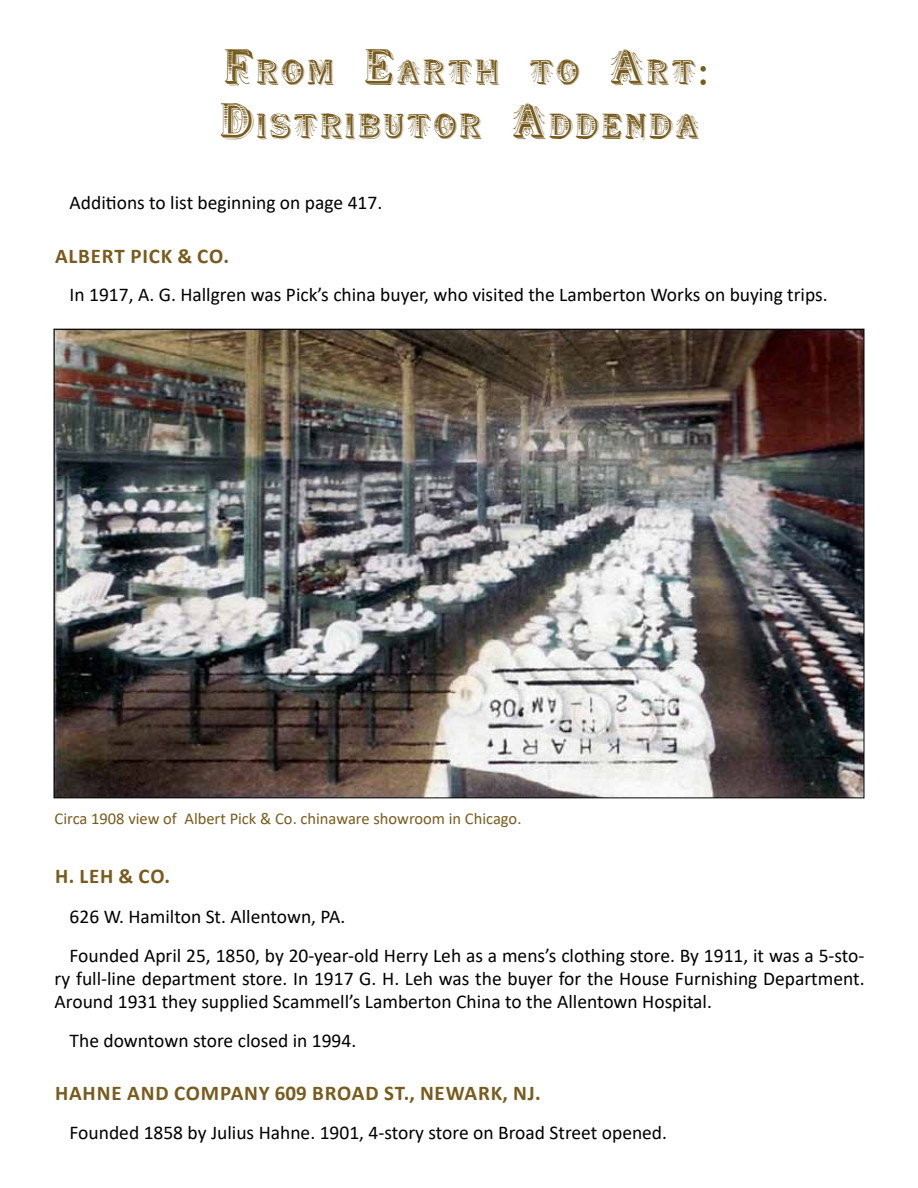
<style>
.page{position:relative;width:918px;height:1188px;background:#fff}
.page>*{position:absolute;margin:0;border:0;box-sizing:border-box;transform-origin:0 0}
.t1{font:45px/54px "Show Boat";letter-spacing:.025em;color:#775c1e}
.t2{font:700 21px "Calibri";letter-spacing:.04em;color:#775c1e}
.t3{font:19.5px/38.4px "Calibri";color:#000}
.t4{font:16.5px "Calibri";color:#775c1e}
.s1{font-family:"Bask Old Face"}
</style>
<div class="page">
<img style="left:56px;top:331px;width:806px;height:465px">
<h1 class="t1" style="left:219px;top:42px;width:491px">From Earth to Art<span class="s1">:<br></span>Distributor Addenda</h1>
<p class="t3" style="left:70px;top:183px;width:314px">Additions to list beginning on page 417.</p>
<p class="t2" style="left:55px;top:241px;width:175px">ALBERT PICK &amp; CO.</p>
<p class="t3" style="left:70px;top:275px;width:760px">In 1917, A. G. Hallgren was Pick’s china buyer, who visited the Lamberton Works on buying trips.</p>
<p class="t4" style="left:55px;top:807px;width:468px">Circa 1908 view of Albert Pick &amp; Co. chinaware showroom in Chicago.</p>
<p class="t2" style="left:55px;top:861px;width:117px">H. LEH &amp; CO.</p>
<p class="t3" style="left:70px;top:897px;width:796px">626 W. Hamilton St. Allentown, PA.<br>Founded April 25, 1850, by 20-year-old Herry Leh as a mens’s clothing store. By 1911, it was a 5-sto-</p>
<p class="t3" style="left:55px;top:966px;width:811px;line-height:23.4px">ry full-line department store. In 1917 G. H. Leh was the buyer for the House Furnishing Department.<br>Around 1931 they supplied Scammell’s Lamberton China to the Allentown Hospital.</p>
<p class="t3" style="left:70px;top:1021px;width:288px">The downtown store closed in 1994.</p>
<p class="t2" style="left:55px;top:1079px;width:487px">HAH NE AND COMPANY 609 BROAD ST., NEWARK, NJ.</p>
<p class="t3" style="left:70px;top:1113px;width:599px">Founded 1858 by Julius Hahne. 1901, 4-story store on Broad Street opened.</p>
</div>
